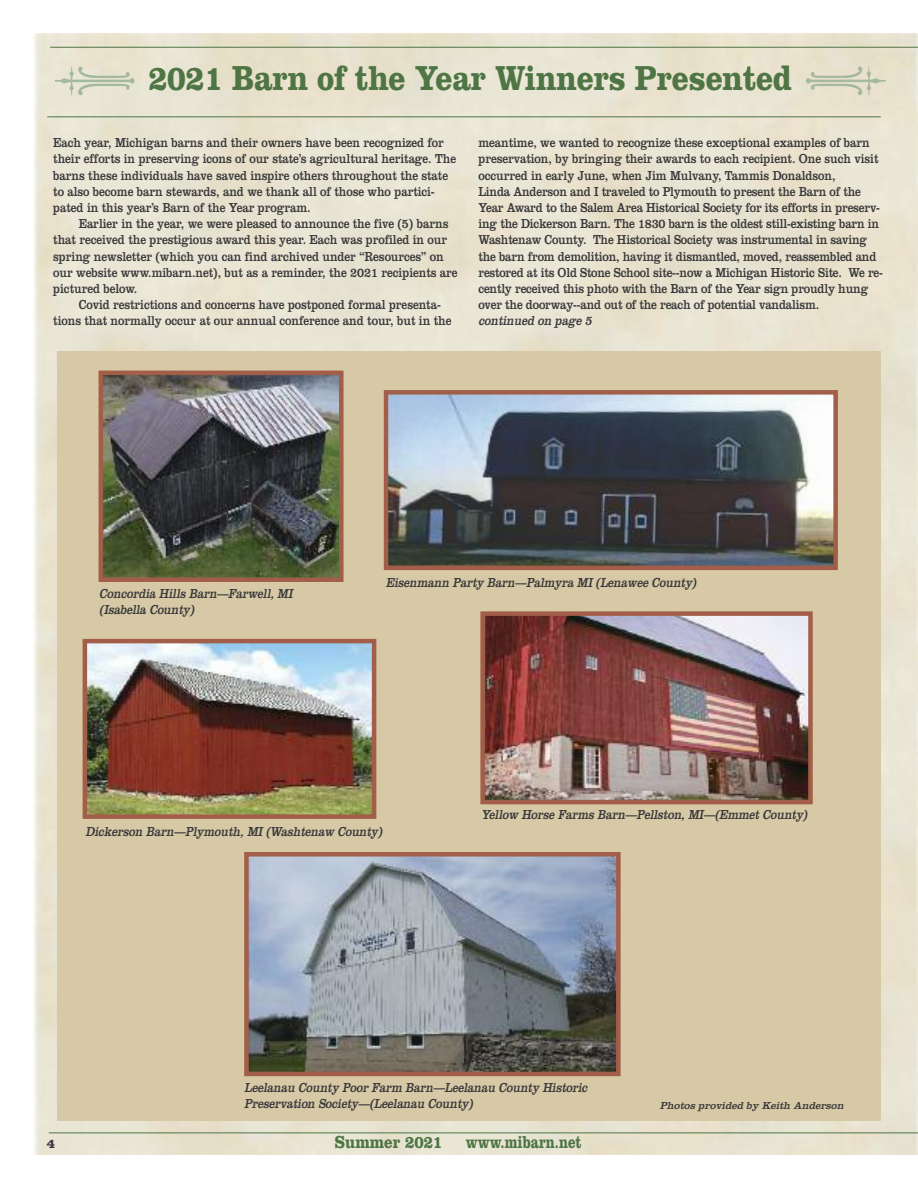
<style>
.page{position:relative;width:918px;height:1188px;background:#fff}
.page>*{position:absolute;margin:0;border:0;box-sizing:border-box;transform-origin:0 0}
.t1{font:700 36px "Clarendon";letter-spacing:-.005em;color:#4e7543;scale:.85 1}
.t2{font:700 18px "Clarendon";color:#4e7543;scale:.75 1}
.t3{font:700 18px "Clarendon";color:#4e7543;scale:.85 1}
.t4{font:13.5px/16.2px "Clarendon";letter-spacing:-.005em;color:#39383a;scale:.85 1}
.t5{font:italic 13.5px/16.2px "Clarendon";letter-spacing:-.005em;color:#39383a;scale:.85 1}
.t6{font:700 13.5px "Clarendon";color:#39383a}
.t7{font:italic 10.5px "Clarendon";color:#39383a}
</style>
<div class="page">
<hr style="left:49px;top:1133px;width:868px;height:1px;background:#4e7543">
<hr style="left:50px;top:47px;width:867px;height:1px;background:#4e7543">
<hr style="left:47px;top:117px;width:834px;height:1px;background:#4e7543">
<div style="left:57px;top:351px;width:824px;height:770px;background:#d7c9a6"></div>
<img style="left:485px;top:616px;width:323px;height:183px">
<div style="left:480px;top:611px;width:333px;height:193px;border:4px solid #a25e48"></div>
<img style="left:104px;top:376px;width:235px;height:201px">
<div style="left:99px;top:371px;width:245px;height:211px;border:4px solid #a25e48"></div>
<img style="left:389px;top:395px;width:444px;height:170px">
<div style="left:384px;top:390px;width:454px;height:180px;border:4px solid #a25e48"></div>
<img style="left:88px;top:644px;width:283px;height:170px">
<div style="left:83px;top:639px;width:293px;height:180px;border:4px solid #a25e48"></div>
<img style="left:249px;top:857px;width:367px;height:214px">
<div style="left:244px;top:852px;width:377px;height:224px;border:4px solid #a25e48"></div>
<svg style="left:55px;top:66px;width:79px;height:29px;background:#e8e4d2"></svg>
<div style="left:806px;top:66px;width:80px;height:29px;background:#e9e1cc"></div>
<h1 class="t1" style="left:149px;top:66px;width:758px">2021 Barn of the Year Winners Presented</h1>
<p class="t4" style="left:53px;top:136px;width:475px">Each year, Michigan barns and their owners have been recognized for their efforts in preserving icons of our state’s agricultural heritage. The barns these individuals have saved inspire others throughout the state to also become barn stewards, and we thank all of those who partici&shy;pated in this year’s Barn of the Year program.</p>
<p class="t4" style="left:53px;top:217px;width:477px;text-indent:26px">Earlier in the year, we were pleased to announce the five (5) barns that received the prestigious award this year. Each was profiled in our spring newsletter (which you can find archived under “Resources” on our website www.mibarn.net), but as a reminder, the 2021 recipients are pictured below.</p>
<p class="t4" style="left:53px;top:298px;width:470px;text-indent:25px">Covid restrictions and concerns have postponed formal presenta&shy;tions that normally occur at our annual conference and tour, but in the</p>
<p class="t4" style="left:478px;top:136px;width:477px">meantime, we wanted to recognize these exceptional examples of barn preservation, by bringing their awards to each recipient. One such visit occurred in early June, when Jim Mulvany, Tammis Donaldson,<br>Linda Anderson and I traveled to Plymouth to present the Barn of the Year Award to the Salem Area Historical Society for its efforts in preserv&shy;ing the Dickerson Barn. The 1830 barn is the oldest still-existing barn in Washtenaw County. The Historical Society was instrumental in saving the barn from demolition, having it dismantled, moved, reassembled and restored at its Old Stone School site--now a Michigan Historic Site. We re&shy;cently received this photo with the Barn of the Year sign proudly hung over the doorway--and out of the reach of potential vandalism.</p>
<p class="t5" style="left:478px;top:314px;width:137px">continued on p age 5</p>
<p class="t5" style="left:99px;top:587px;width:231px">Concordia Hills Barn—Farwell, MI (Isabella County)</p>
<p class="t5" style="left:386px;top:576px;width:369px">Eisenmann Party Barn—Palmyra MI (Lenawee County)</p>
<p class="t5" style="left:481px;top:808px;width:388px">Yellow Horse Farms Barn—Pellston, MI—(Emmet County)</p>
<p class="t5" style="left:86px;top:825px;width:353px">Dickerson Barn—Plymouth, MI (Washtenaw County)</p>
<p class="t6" style="left:47px;top:1139px;width:10px">4</p>
<p class="t5" style="left:244px;top:1080px;width:408px">Leelanau County Poor Farm Barn—Leelanau County Historic<br>Preservation Society—(Leelanau County)</p>
<h2 class="t3" style="left:335px;top:1136px;width:128px">Summer 2021</h2>
<h2 class="t2" style="left:466px;top:1136px;width:156px">www.mibarn.net</h2>
<p class="t7" style="left:660px;top:1102px;width:187px">Photos p rovided by Keith Anderson</p>
</div>
